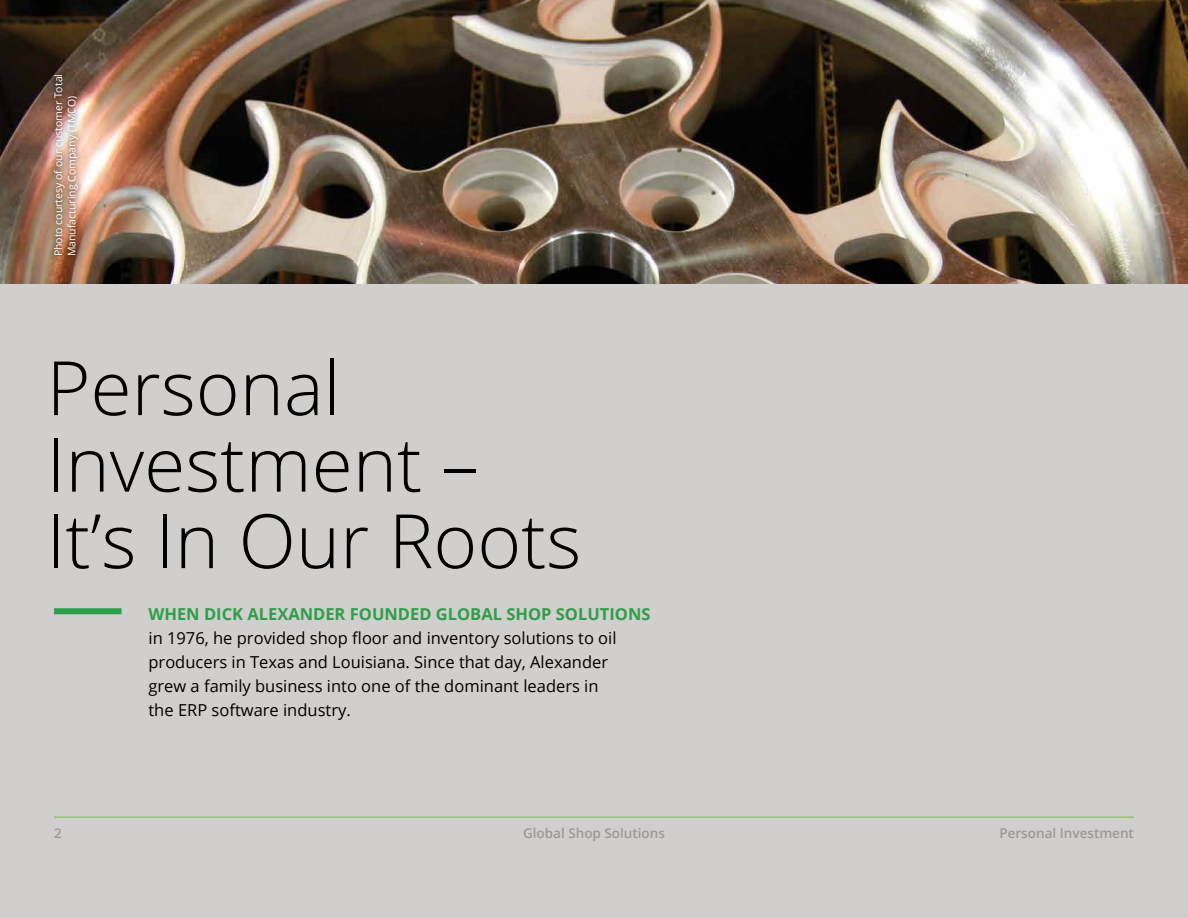
<style>
.page{position:relative;width:1188px;height:918px;background:#fff}
.page>*{position:absolute;margin:0;border:0;box-sizing:border-box;transform-origin:0 0}
.t1{font:300 75px/76.5px "Open Sans";color:#000}
.t2{font:16.5px/24px "Open Sans";color:#000}
.t3{font:700 16.5px "Open Sans";color:#2e9f48}
.t4{font:600 13.5px "Open Sans";color:#999998}
.t5{font:10.5px/13.5px "Open Sans";color:#fff}
</style>
<div class="page">
<div style="left:0;top:263px;width:1188px;height:655px;background:#d0cfce"></div>
<img style="left:0;top:0;width:1188px;height:284px">
<div style="left:54px;top:608px;width:68px;height:6px;background:#2e9f48"></div>
<div style="left:48px;top:68px;width:36px;height:193px;background:#000;opacity:.95"></div>
<hr style="left:54px;top:817px;width:1080px;height:1px;background:#78bd43">
<p class="t5" style="left:51px;top:256px;width:184px;rotate:-90deg">Photo courtesy of our customer Total<br>Manufacturing Company (TMCO)</p>
<h1 class="t1" style="left:47px;top:348px;width:536px">Personal<br>Investment –<br>It’s In Our Roots</h1>
<p class="t3" style="left:148px;top:602px;width:504px">WHEN DICK ALEXANDER FOUNDED GLOBAL SHOP SOLUTIONS</p>
<p class="t2" style="left:148px;top:626px;width:470px">in 1976, he provided shop floor and inventory solutions to oil producers in Texas and Louisiana. Since that day, Alexander grew a family business into one of the dominant leaders in the ERP software industry.</p>
<p class="t4" style="left:54px;top:824px;width:9px">2</p>
<p class="t4" style="left:523px;top:824px;width:143px">Global Shop Solutions</p>
<p class="t4" style="left:999px;top:824px;width:136px">Personal Investment</p>
</div>
